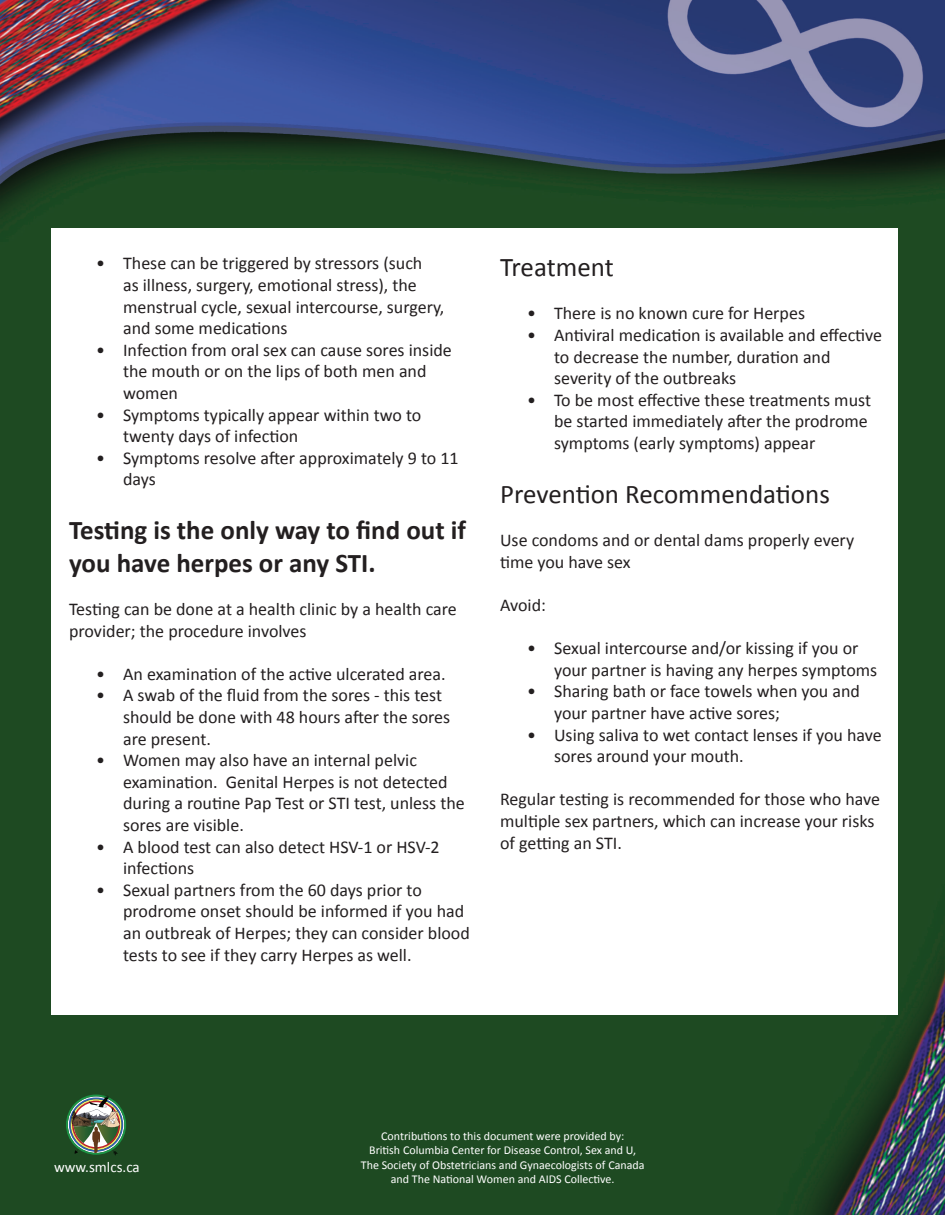
<style>
.page{position:relative;width:945px;height:1215px;background:#fff}
.page>*{position:absolute;margin:0;border:0;box-sizing:border-box;transform-origin:0 0}
.t1{font:700 27px/32.4px "Calibri";color:#231f20}
.t2{font:27px "Calibri";color:#231f20}
.t3{font:18px/21.6px "Calibri";color:#231f20}
.t4{font:15px "Calibri";color:#fff}
.t5{font:12px/14.4px "Calibri";color:#fff;text-align:center}
</style>
<div class="page">
<img style="left:0;top:0;width:945px;height:1215px">
<div style="left:51px;top:228px;width:847px;height:787px;background:#fff"></div>
<img style="left:66px;top:1095px;width:60px;height:61px">
<p class="t3" style="left:123px;top:252px;width:323px;text-indent:-27px">• These can be triggered by stressors (such<br>as illness, surgery, emotional stress), the menstrual cycle, sexual intercourse, surgery, and some medications</p>
<p class="t3" style="left:123px;top:338px;width:330px;text-indent:-27px">• Infection from oral sex can cause sores inside the mouth or on the lips of both men and women</p>
<p class="t3" style="left:123px;top:403px;width:300px;text-indent:-27px">• Symptoms typically appear within two to twenty days of infection</p>
<p class="t3" style="left:123px;top:446px;width:337px;text-indent:-27px">• Symptoms resolve after approximately 9 to 11 days</p>
<p class="t1" style="left:69px;top:513px;width:398px">Testing is the only way to find out if you have herpes or any STI.</p>
<p class="t3" style="left:69px;top:597px;width:389px">Testing can be done at a health clinic by a health care provider; the procedure involves</p>
<p class="t3" style="left:96px;top:662px;width:351px">• An examination of the active ulcerated area.</p>
<p class="t3" style="left:123px;top:684px;width:329px;text-indent:-27px">• A swab of the fluid from the sores - this test should be done with 48 hours after the sores are present.</p>
<p class="t3" style="left:123px;top:749px;width:343px;text-indent:-27px">• Women may also have an internal pelvic examination. Genital Herpes is not detected during a routine Pap Test or STI test, unless the sores are visible.</p>
<p class="t3" style="left:123px;top:835px;width:318px;text-indent:-27px">• A blood test can also detect HSV-1 or HSV-2 infections</p>
<p class="t3" style="left:123px;top:878px;width:348px;text-indent:-27px">• Sexual partners from the 60 days prior to prodrome onset should be informed if you had an outbreak of Herpes; they can consider blood tests to see if they carry Herpes as well.</p>
<p class="t2" style="left:500px;top:251px;width:115px">Treatment</p>
<p class="t3" style="left:527px;top:302px;width:279px">• There is no known cure for Herpes</p>
<p class="t3" style="left:554px;top:323px;width:330px;text-indent:-27px">• Antiviral medication is available and effective to decrease the number, duration and severity of the outbreaks</p>
<p class="t3" style="left:554px;top:388px;width:318px;text-indent:-27px">• To be most effective these treatments must be started immediately after the prodrome symptoms (early symptoms) appear</p>
<p class="t2" style="left:500px;top:477px;width:331px">Prevention Recommendations</p>
<p class="t3" style="left:500px;top:529px;width:356px">Use condoms and or dental dams properly every time you have sex</p>
<p class="t3" style="left:500px;top:593px;width:47px">Avoid:</p>
<p class="t3" style="left:554px;top:637px;width:325px;text-indent:-27px">• Sexual intercourse and/or kissing if you or your partner is having any herpes symptoms</p>
<p class="t3" style="left:554px;top:680px;width:307px;text-indent:-27px">• Sharing bath or face towels when you and your partner have active sores;</p>
<p class="t3" style="left:554px;top:723px;width:329px;text-indent:-27px">• Using saliva to wet contact lenses if you have sores around your mouth.</p>
<p class="t3" style="left:500px;top:788px;width:381px">Regular testing is recommended for those who have multiple sex partners, which can increase your risks of getting an STI.</p>
<p class="t4" style="left:54px;top:1158px;width:87px">www.smlcs.ca</p>
<p class="t5" style="left:381px;top:1128px;width:245px">Contributions to this document were provided by:</p>
<p class="t5" style="left:369px;top:1142px;width:269px">British Columbia Center for Disease Control, Sex and U,</p>
<p class="t5" style="left:361px;top:1157px;width:285px">The Society of Obstetricians and Gynaecologists of Canada and The National Women and AIDS Collective.</p>
</div>
